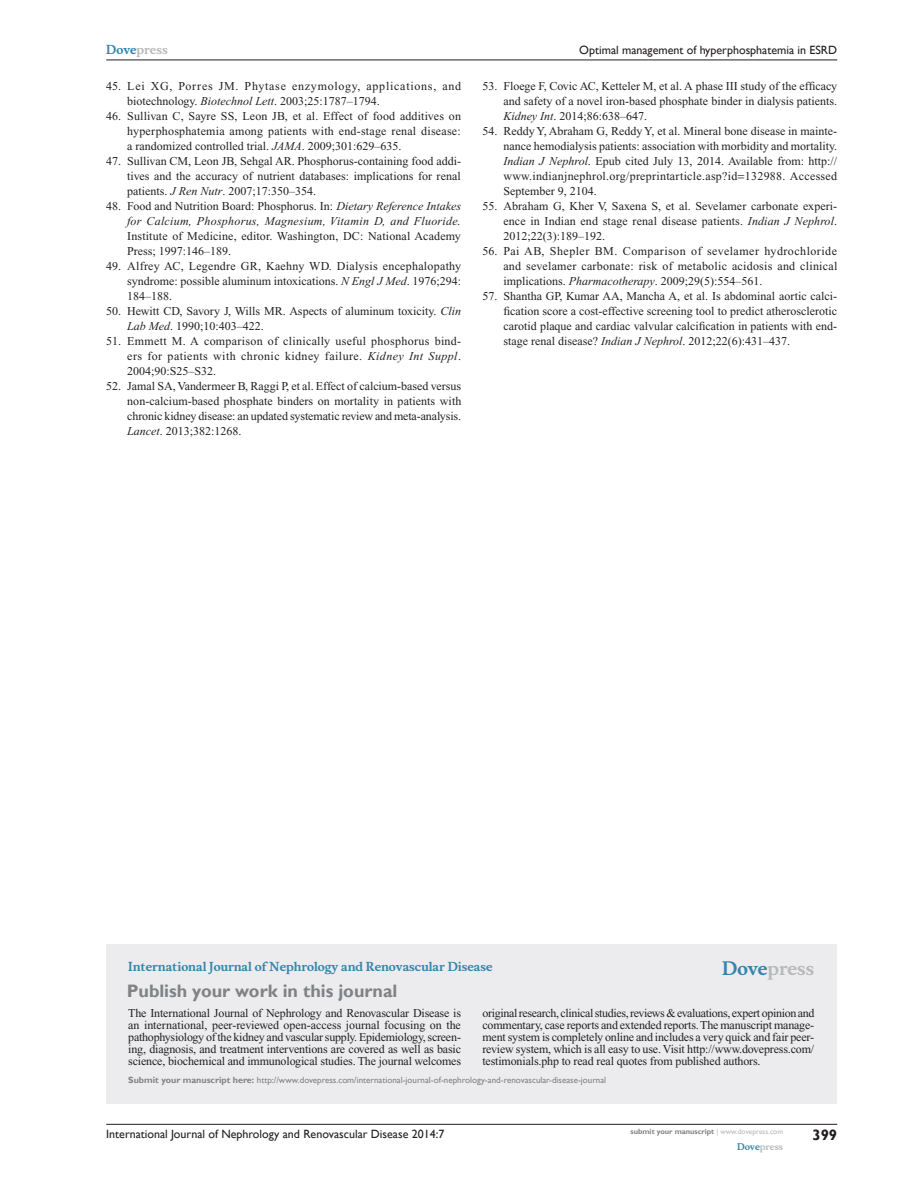
<style>
.page{position:relative;width:918px;height:1188px;background:#fff}
.page>*{position:absolute;margin:0;border:0;box-sizing:border-box;transform-origin:0 0}
.PromBx-H1{font:700 18px "Gill Sans";color:#808285}
.PromBx-Brand{font:700 18px "Musee";color:#b8b9bc}
.t1{font:700 15px "Gill Sans";color:#231f20}
.RefNL2{font:12px/15px "Times New Roman";color:#231f20;text-align:justify}
.PromBx-Tx{font:12px/12px "Times New Roman";letter-spacing:-.015em;color:#231f20;text-align:justify}
.t2{font:12px "Gill Sans";color:#231f20}
.RefNL2-2{font:12px/15px "Times New Roman";letter-spacing:.06em;color:#231f20}
.PromBx-JrnlName{font:700 12px "Musee";color:#3485ae}
.t3{font:700 12px "Musee";color:#b8b9bc}
.PromBx-SubmitMssWebA{font:9px "Gill Sans";color:#808285}
.t4{font:700 9px "Musee";color:#b8b9bc}
.t5{font:700 7.5px "Gill Sans";color:#808285}
.s1{color:#3485ae}
.s2{font-style:italic}
.s3{font-weight:700}
.s4{font-weight:400;color:#b8b9bc}
</style>
<div class="page">
<div style="left:106px;top:944px;width:731px;height:159px;background:#ececee"></div>
<hr style="left:106px;top:1124px;width:731px;height:1px;background:#231f20">
<hr style="left:106px;top:60px;width:731px;height:1px;background:#231f20">
<p class="t3" style="left:106px;top:43px;width:63px"><span class="s1">Dove</span>press</p>
<p class="RefNL2-2" style="left:127px;top:79px;width:335px;text-indent:-21px">45. Lei XG, Porres JM. Phytase enzymology, applications, and biotechnology. <span class="s2">Biotechnol Lett</span>. 2003;25:1787–1794.</p>
<p class="RefNL2" style="left:127px;top:109px;width:335px;text-indent:-21px">46. Sullivan C, Sayre SS, Leon JB, et al. Effect of food additives on hyperphosphatemia among patients with end-stage renal disease: a randomized controlled trial. <span class="s2">JAMA</span>. 2009;301:629–635.</p>
<p class="RefNL2" style="left:127px;top:154px;width:335px;text-indent:-21px">47. Sullivan CM, Leon JB, Sehgal AR. Phosphorus-containing food addi&shy;tives and the accuracy of nutrient databases: implications for renal patients. <span class="s2">J Ren Nutr</span>. 2007;17:350–354.</p>
<p class="RefNL2" style="left:127px;top:199px;width:335px;text-indent:-21px">48. Food and Nutrition Board: Phosphorus. In: <span class="s2">Dietary Reference Intakes for Calcium, Phosphorus, Magnesium, Vitamin D, and Fluoride.<br></span>Institute of Medicine, editor. Washington, DC: National Academy Press; 1997:146–189.</p>
<p class="RefNL2" style="left:127px;top:259px;width:335px;text-indent:-21px">49. Alfrey AC, Legendre GR, Kaehny WD. Dialysis encephalopathy syndrome: possible aluminum intoxications. <span class="s2">N Engl J Med</span>. 1976;294:<br>184–188.</p>
<p class="RefNL2" style="left:127px;top:304px;width:335px;text-indent:-21px">50. Hewitt CD, Savory J, Wills MR. Aspects of aluminum toxicity. <span class="s2">Clin<br>Lab Med</span>. 1990;10:403–422.</p>
<p class="RefNL2" style="left:127px;top:334px;width:335px;text-indent:-21px">51. Emmett M. A comparison of clinically useful phosphorus bind&shy;ers for patients with chronic kidney failure. <span class="s2">Kidney Int Suppl</span>.<br>2004;90:S25–S32.</p>
<p class="RefNL2" style="left:127px;top:379px;width:336px;text-indent:-21px">52. Jamal SA, Vandermeer B, Raggi P, et al. Effect of calcium-based versus non-calcium-based phosphate binders on mortality in patients with chronic kidney disease: an updated systematic review and meta-analysis.<br><span class="s2">Lancet</span>. 2013;382:1268.</p>
<p class="t2" style="left:579px;top:43px;width:259px">Optimal management of hyperphosphatemia in ESRD</p>
<p class="RefNL2" style="left:503px;top:79px;width:335px;text-indent:-21px">53. Floege F, Covic AC, Ketteler M, et al. A phase III study of the efficacy and safety of a novel iron-based phosphate binder in dialysis patients.<br><span class="s2">Kidney Int</span>. 2014;86:638–647.</p>
<p class="RefNL2" style="left:503px;top:124px;width:335px;text-indent:-21px">54. Reddy Y, Abraham G, Reddy Y, et al. Mineral bone disease in mainte&shy;nance hemodialysis patients: association with morbidity and mortality.<br><span class="s2">Indian J Nephrol</span>. Epub cited July 13, 2014. Available from: http:// www.indianjnephrol.org/preprintarticle.asp?id 132988. Accessed September 9, 2104.</p>
<p class="RefNL2" style="left:503px;top:199px;width:335px;text-indent:-21px">55. Abraham G, Kher V, Saxena S, et al. Sevelamer carbonate experi&shy;ence in Indian end stage renal disease patients. <span class="s2">Indian J Nephrol</span>.<br>2012;22(3):189–192.</p>
<p class="RefNL2" style="left:503px;top:244px;width:335px;text-indent:-21px">56. Pai AB, Shepler BM. Comparison of sevelamer hydrochloride and sevelamer carbonate: risk of metabolic acidosis and clinical implications. <span class="s2">Pharmacotherapy</span>. 2009;29(5):554–561.</p>
<p class="RefNL2" style="left:503px;top:289px;width:335px;text-indent:-21px">57. Shantha GP, Kumar AA, Mancha A, et al. Is abdominal aortic calci&shy;fication score a cost-effective screening tool to predict atherosclerotic carotid plaque and cardiac valvular calcification in patients with end&shy;stage renal disease? <span class="s2">Indian J Nephrol</span>. 2012;22(6):431–437.</p>
<p class="PromBx-JrnlName" style="left:128px;top:959px;width:366px">International Journal of Nephrology and Renovascular Disease</p>
<p class="PromBx-H1" style="left:127px;top:980px;width:272px">Publish your work in this journal</p>
<p class="PromBx-Brand" style="left:722px;top:958px;width:94px"><span class="s1">Dove</span>press</p>
<p class="PromBx-Tx" style="left:128px;top:1007px;width:334px">The International Journal of Nephrology and Renovascular Disease is an international, peer-reviewed open-access journal focusing on the pathophysiology of the kidney and vascular supply. Epidemiology, screen&shy;ing, diagnosis, and treatment interventions are covered as well as basic science, biochemical and immunological studies. The journal welcomes</p>
<p class="PromBx-Tx" style="left:482px;top:1007px;width:334px">original research, clinical studies, reviews &amp; evaluations, expert opinion and commentary, case reports and extended reports. The manuscript manage&shy;ment system is completely online and includes a very quick and fair peer&shy;review system, which is all easy to use. Visit http://www.dovepress.com/ testimonials.php to read real quotes from published authors.</p>
<p class="PromBx-SubmitMssWebA" style="left:128px;top:1075px;width:479px"><span class="s3">Submit your manuscript here:</span> http://www.dovepress.com/international-journal-of-nephrology-and-renovascular-disease-journal</p>
<p class="t2" style="left:106px;top:1127px;width:340px">International Journal of Nephrology and Renovascular Disease 2014:7</p>
<p class="t5" style="left:631px;top:1127px;width:154px">submit your manuscript <span class="s4">| www.dovepress.com</span></p>
<p class="t4" style="left:737px;top:1141px;width:48px"><span class="s1">Dove</span>press</p>
<p class="t1" style="left:812px;top:1126px;width:26px">399</p>
</div>
